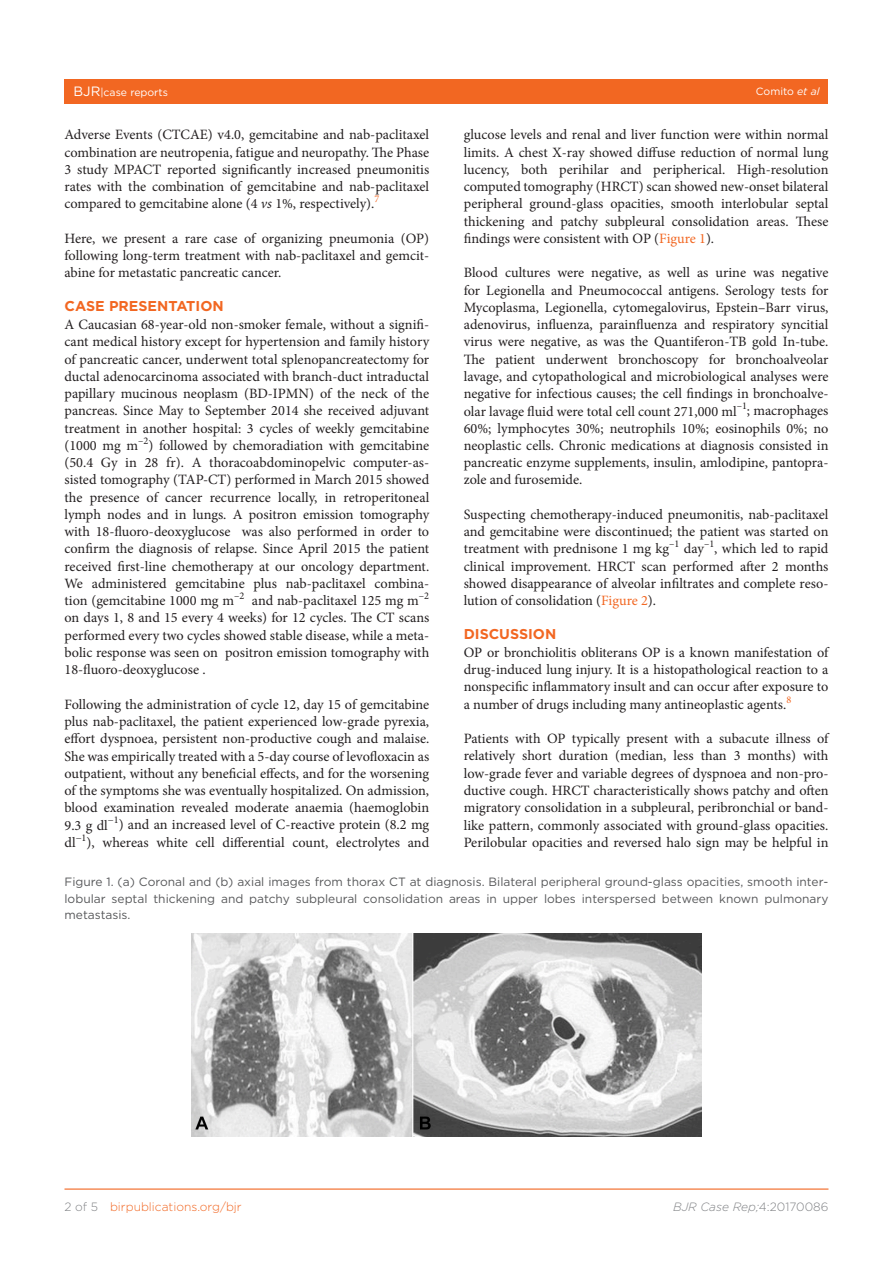
<style>
.page{position:relative;width:893px;height:1263px;background:#fff}
.page>*{position:absolute;margin:0;border:0;box-sizing:border-box;transform-origin:0 0}
.t1{font:14.25px/17.2px "Minion Pro";color:#231f20;text-align:justify}
.t2{font:700 14.25px "Gotham";color:#f26722}
.t3{font:12px/16.5px "Gotham";color:#57585a;text-align:justify}
.t4{font:300 12px "Gotham";color:#f26722}
.t5{font:italic 300 12px "Gotham";color:#808285}
.t6{font:10.5px "Gotham";color:#fff}
.s1{font-size:13.5px}
.s2{font-style:italic}
.s3{color:#f26722}
.s4{color:#808285}
.s5{font-style:normal}
</style>
<div class="page">
<hr style="left:64px;top:1188px;width:764px;height:2px;background:#f26722">
<div style="left:64px;top:79px;width:764px;height:24px;background:#f26722"></div>
<img style="left:191px;top:933px;width:511px;height:203px">
<p class="t6" style="left:74px;top:85px;width:96px"><span class="s1">BJR</span>|case reports</p>
<p class="t6" style="left:756px;top:85px;width:65px">Comito <span class="s2">et al</span></p>
<p class="t1" style="left:64px;top:126px;width:366px">Adverse Events (CTCAE) v4.0, gemcitabine and nab-paclitaxel combination are neutropenia, fatigue and neuropathy. The Phase 3 study MPACT reported significantly increased pneumonitis rates with the combination of gemcitabine and nab-paclitaxel compared to gemcitabine alone (4 <span class="s2">vs</span> 1%, respectively).<sup>7</sup></p>
<p class="t1" style="left:64px;top:230px;width:366px">Here, we present a rare case of organizing pneumonia (OP) following long-term treatment with nab-paclitaxel and gemcit&shy;abine for metastatic pancreatic cancer.</p>
<p class="t2" style="left:64px;top:297px;width:114px">CASE PRESENTAT</p>
<p class="t2" style="left:196px;top:297px;width:30px">ION</p>
<p class="t1" style="left:64px;top:316px;width:366px">A Caucasian 68-year-old non-smoker female, without a signifi&shy;cant medical history except for hypertension and family history of pancreatic cancer, underwent total splenopancreatectomy for ductal adenocarcinoma associated with branch-duct intraductal papillary mucinous neoplasm (BD-IPMN) of the neck of the pancreas. Since May to September 2014 she received adjuvant treatment in another hospital: 3 cycles of weekly gemcitabine (1000 mg m<sup>–2</sup>) followed by chemoradiation with gemcitabine (50.4 Gy in 28 fr). A thoracoabdominopelvic computer-as&shy;sisted tomography (TAP-CT) performed in March 2015 showed the presence of cancer recurrence locally, in retroperitoneal lymph nodes and in lungs. A positron emission tomography with 18-fluoro-deoxyglucose was also performed in order to confirm the diagnosis of relapse. Since April 2015 the patient received first-line chemotherapy at our oncology department.<br>We administered gemcitabine plus nab-paclitaxel combina&shy;tion (gemcitabine 1000 mg m<sup>–2</sup> and nab-paclitaxel 125 mg m<sup>–2 </sup>on days 1, 8 and 15 every 4 weeks) for 12 cycles. The CT scans performed every two cycles showed stable disease, while a meta&shy;bolic response was seen on positron emission tomography with 18-fluoro-deoxyglucose .</p>
<p class="t1" style="left:65px;top:696px;width:366px">Following the administration of cycle 12, day 15 of gemcitabine plus nab-paclitaxel, the patient experienced low-grade pyrexia, effort dyspnoea, persistent non-productive cough and malaise.<br>She was empirically treated with a 5-day course of levofloxacin as outpatient, without any beneficial effects, and for the worsening of the symptoms she was eventually hospitalized. On admission, blood examination revealed moderate anaemia (haemoglobin 9.3 g dl<sup>−1</sup>) and an increased level of C-reactive protein (8.2 mg dl<sup>−1</sup>), whereas white cell differential count, electrolytes and</p>
<p class="t1" style="left:464px;top:126px;width:366px">glucose levels and renal and liver function were within normal limits. A chest X-ray showed diffuse reduction of normal lung lucency, both perihilar and peripherical. High-resolution computed tomography (HRCT) scan showed new-onset bilateral peripheral ground-glass opacities, smooth interlobular septal thickening and patchy subpleural consolidation areas. These findings were consistent with OP (<span class="s3">Figure 1</span>).</p>
<p class="t1" style="left:464px;top:264px;width:366px">Blood cultures were negative, as well as urine was negative for Legionella and Pneumococcal antigens. Serology tests for Mycoplasma, Legionella, cytomegalovirus, Epstein–Barr virus, adenovirus, influenza, parainfluenza and respiratory syncitial virus were negative, as was the Quantiferon-TB gold In-tube.<br>The patient underwent bronchoscopy for bronchoalveolar lavage, and cytopathological and microbiological analyses were negative for infectious causes; the cell findings in bronchoalve&shy;olar lavage fluid were total cell count 271,000 ml<sup>–1</sup>; macrophages 60%; lymphocytes 30%; neutrophils 10%; eosinophils 0%; no neoplastic cells. Chronic medications at diagnosis consisted in pancreatic enzyme supplements, insulin, amlodipine, pantopra&shy;zole and furosemide.</p>
<p class="t1" style="left:464px;top:506px;width:366px">Suspecting chemotherapy-induced pneumonitis, nab-paclitaxel and gemcitabine were discontinued; the patient was started on treatment with prednisone 1 mg kg<sup>–1</sup> day<sup>–1</sup>, which led to rapid clinical improvement. HRCT scan performed after 2 months showed disappearance of alveolar infiltrates and complete reso&shy;lution of consolidation (<span class="s3">Figure 2</span>).</p>
<p class="t2" style="left:464px;top:624px;width:94px">DISCUSSION</p>
<p class="t1" style="left:464px;top:644px;width:366px">OP or bronchiolitis obliterans OP is a known manifestation of drug-induced lung injury. It is a histopathological reaction to a nonspecific inflammatory insult and can occur after exposure to a number of drugs including many antineoplastic agents.<sup>8</sup></p>
<p class="t1" style="left:464px;top:730px;width:366px">Patients with OP typically present with a subacute illness of relatively short duration (median, less than 3 months) with low-grade fever and variable degrees of dyspnoea and non-pro&shy;ductive cough. HRCT characteristically shows patchy and often migratory consolidation in a subpleural, peribronchial or band&shy;like pattern, commonly associated with ground-glass opacities.<br>Perilobular opacities and reversed halo sign may be helpful in</p>
<p class="t3" style="left:64px;top:873px;width:765px">Figure 1. (a) Coronal and (b) axial images from thorax CT at diagnosis. Bilateral peripheral ground-glass opacities, smooth inter&shy;lobular septal thickening and patchy subpleural consolidation areas in upper lobes interspersed between known pulmonary metastasis.</p>
<p class="t4" style="left:64px;top:1199px;width:179px"><span class="s4">2 of 5</span> birpublications.org/bjr</p>
<p class="t5" style="left:673px;top:1199px;width:157px">BJR Case Rep;<span class="s5">4:20170086</span></p>
</div>
